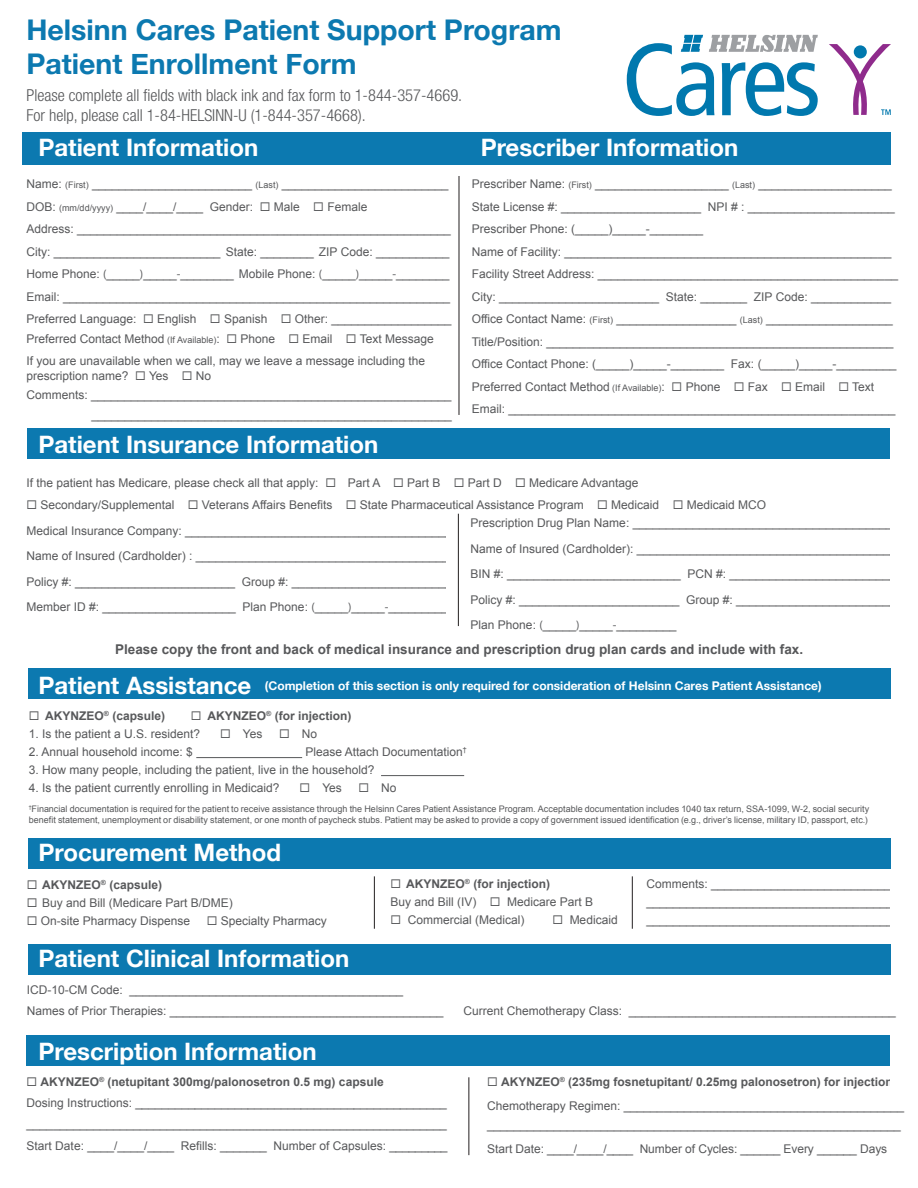
<style>
.page{position:relative;width:918px;height:1188px;background:#fff}
.page>*{position:absolute;margin:0;border:0;box-sizing:border-box;transform-origin:0 0}
.t1{font:700 28.5px/34.2px "Helvetica Neue";color:#0c79b0}
.t2{font:700 24px "Helvetica Neue";color:#fff}
.t3{font:300 condensed 16.5px/19.8px "Helvetica Neue";color:#57585a}
.t4{font:700 13.5px "Arial";color:#57585a}
.t5{font:12px/22.5px "Arial";color:#57585a}
.t6{font:700 12px "Helvetica Neue";color:#fff}
.t7{font:700 12px "Arial";color:#57585a}
.t8{font:9px/10.8px "Arial";color:#57585a}
.s1{font-size:9px}
.s2{font-family:"Myriad Pro"}
.s3{font-weight:700}
</style>
<div class="page">
<div style="left:23px;top:132px;width:868px;height:32px;background:#0c79b0"></div>
<div style="left:27px;top:428px;width:864px;height:31px;background:#0c79b0"></div>
<div style="left:26px;top:1035px;width:864px;height:31px;background:#0c79b0"></div>
<hr style="left:459px;top:176px;width:1px;height:239px;background:#231f20">
<hr style="left:458px;top:514px;width:1px;height:112px;background:#231f20">
<hr style="left:469px;top:1077px;width:1px;height:78px;background:#231f20">
<div style="left:28px;top:944px;width:862px;height:31px;background:#0c79b0"></div>
<div style="left:28px;top:839px;width:862px;height:30px;background:#0c79b0"></div>
<div style="left:28px;top:668px;width:862px;height:31px;background:#0c79b0"></div>
<hr style="left:196px;top:757px;width:106px;height:1px;background:#57585a">
<hr style="left:381px;top:775px;width:83px;height:1px;background:#57585a">
<svg style="left:627px;top:34px;width:191px;height:82px"></svg>
<svg style="left:829px;top:44px;width:62px;height:71px"></svg>
<hr style="left:374px;top:876px;width:1px;height:53px;background:#231f20">
<hr style="left:632px;top:876px;width:1px;height:53px;background:#231f20">
<h1 class="t1" style="left:26px;top:13px;width:537px">Helsinn Cares Patient Support Program<br>Patient Enrollment Form</h1>
<h3 class="t3" style="left:26px;top:85px;width:437px">Please complete all fields with black ink and fax form to 1-844-357-4669.<br>For help, please call 1-84-HELSINN-U (1-844-357-4668).</h3>
<h2 class="t2" style="left:38px;top:129px;width:221px">Patient Information</h2>
<h2 class="t2" style="left:481px;top:129px;width:259px">Prescriber Information</h2>
<p class="t5" style="left:26px;top:173px;width:427px">Name: <span class="s1">(First)</span> ________________________ <span class="s1">(Last)</span> _________________________ DOB: <span class="s1">(mm/dd/yyyy)</span> ____/____/____ Gender: ◻ Male ◻ Female<br>Address: ________________________________________________________ City: _________________________ State: ________ ZIP Code: ___________ Home Phone: <span class="s2">(</span>_____<span class="s2">)</span>_____<span class="s2">-</span>________ Mobile Phone: <span class="s2">(</span>_____<span class="s2">)</span>_____<span class="s2">-</span>________ Email: __________________________________________________________ Preferred Language: ◻ English ◻ Spanish ◻ Other: __________________</p>
<p class="t5" style="left:26px;top:327px;width:409px">Preferred Contact Method <span class="s1">(If Available)</span>: ◻ Phone ◻ Email ◻ Text Message<br>If you are unavailable when we call, may we leave a message including the</p>
<p class="t5" style="left:26px;top:364px;width:186px">prescription name? ◻ Yes ◻ No</p>
<p class="t5" style="left:26px;top:384px;width:426px">Comments: ______________________________________________________</p>
<p class="t5" style="left:91px;top:403px;width:362px">______________________________________________________</p>
<h2 class="t2" style="left:38px;top:425px;width:341px">Patient Insurance Information</h2>
<p class="t5" style="left:472px;top:173px;width:428px">Prescriber Name: <span class="s1">(First)</span> ____________________ <span class="s1">(Last)</span> ____________________ State License #: _____________________ NPI # : ______________________ Prescriber Phone: (_____)_____-________<br>Name of Facility: _________________________________________________ Facility Street Address: _____________________________________________ City: ________________________ State: _______ ZIP Code: ____________ Office Contact Name: <span class="s1">(First)</span> __________________ <span class="s1">(Last)</span> ___________________ Title/Position: ____________________________________________________ Office Contact Phone: (_____)_____-________ Fax: (_____)_____-_________ Preferred Contact Method <span class="s1">(If Available)</span>: ◻ Phone ◻ Fax ◻ Email ◻ Text Email: __________________________________________________________</p>
<p class="t5" style="left:26px;top:472px;width:614px">If the patient has Medicare, please check all that apply: ◻ Part A ◻ Part B ◻ Part D ◻ Medicare Advantage</p>
<p class="t5" style="left:26px;top:493px;width:741px;line-height:25.5px">◻ Secondary/Supplemental ◻ Veterans Affairs Benefits ◻ State Pharmaceutical Assistance Program ◻ Medicaid ◻ Medicaid MCO Medical Insurance Company: ________________________________________<br>Name of Insured (Cardholder) : _______________________________________<br>Policy #: ________________________ Group #: ________________________<br>Member ID #: ____________________ Plan Phone: <span class="s2">(</span>_____<span class="s2">)</span>_____<span class="s2">-</span>_________</p>
<p class="t5" style="left:471px;top:511px;width:428px;line-height:25.5px">Prescription Drug Plan Name: _______________________________________ Name of Insured (Cardholder): _______________________________________ BIN #: __________________________ PCN #: _________________________ Policy #: ________________________ Group #: ________________________ Plan Phone: <span class="s2">(</span>_____<span class="s2">)</span>_____<span class="s2">-</span>_________</p>
<p class="t4" style="left:115px;top:640px;width:689px">Please copy the front and back of medical insurance and prescription drug plan cards and include with fax.</p>
<p class="t6" style="left:265px;top:676px;width:558px">(Completion of this section is only required for consideration of Helsinn Cares Patient Assistance)</p>
<h2 class="t2" style="left:38px;top:666px;width:214px">Patient Assistance</h2>
<p class="t7" style="left:29px;top:708px;width:138px">◻ AKYNZEO<sup>®</sup> (capsule)</p>
<p class="t7" style="left:191px;top:708px;width:162px">◻ AKYNZEO<sup>®</sup> (for injection)</p>
<p class="t5" style="left:29px;top:723px;width:173px">1. Is the patient a U.S. resident?</p>
<p class="t5" style="left:220px;top:723px;width:44px">◻ Yes</p>
<p class="t5" style="left:279px;top:723px;width:40px">◻ No</p>
<p class="t5" style="left:29px;top:741px;width:166px">2. Annual household income: $</p>
<p class="t5" style="left:306px;top:741px;width:163px">Please Attach Documentation<sup>†</sup></p>
<p class="t5" style="left:29px;top:759px;width:347px">3. How many people, including the patient, live in the household?</p>
<p class="t5" style="left:29px;top:777px;width:252px">4. Is the patient currently enrolling in Medicaid?</p>
<p class="t5" style="left:300px;top:777px;width:44px">◻ Yes</p>
<p class="t5" style="left:359px;top:777px;width:40px">◻ No</p>
<p class="t8" style="left:29px;top:803px;width:842px"><sup>†</sup>Financial documentation is required for the patient to receive assistance through the Helsinn Cares Patient Assistance Program. Acceptable documentation includes 1040 tax return, SSA-1099, W-2, social security benefit statement, unemployment or disability statement, or one month of paycheck stubs. Patient may be asked to provide a copy of government issued identification (e.g., driver’s license, military ID, passport, etc.)</p>
<h2 class="t2" style="left:38px;top:834px;width:244px">Procurement Method</h2>
<p class="t7" style="left:27px;top:876px;width:137px">◻ AKYNZEO<sup>®</sup> (capsule)</p>
<p class="t5" style="left:27px;top:891px;width:207px">◻ Buy and Bill (Medicare Part B/DME)</p>
<p class="t5" style="left:27px;top:909px;width:165px">◻ On-site Pharmacy Dispense</p>
<p class="t5" style="left:207px;top:909px;width:122px">◻ Specialty Pharmacy</p>
<h2 class="t2" style="left:38px;top:939px;width:312px">Patient Clinical Information</h2>
<p class="t5" style="left:390px;top:875px;width:204px;line-height:18px">◻ <span class="s3">AKYNZEO</span><sup>®</sup> <span class="s3">(for injection)<br></span>Buy and Bill (IV) ◻ Medicare Part B</p>
<p class="t5" style="left:390px;top:909px;width:136px">◻ Commercial (Medical)</p>
<p class="t5" style="left:552px;top:909px;width:67px">◻ Medicaid</p>
<p class="t5" style="left:646px;top:875px;width:275px;line-height:18px">Comments: _______________________________ _________________________________________ _____________________________________</p>
<p class="t5" style="left:27px;top:980px;width:418px;line-height:21px">ICD-10-CM Code: _________________________________________<br>Names of Prior Therapies: _________________________________________</p>
<h2 class="t2" style="left:38px;top:1032px;width:280px">Prescription Information</h2>
<p class="t5" style="left:27px;top:1071px;width:422px;line-height:21px">◻ <span class="s3">AKYNZEO</span><sup>®</sup> <span class="s3">(netupitant 300mg/palonosetron 0.5 mg) capsule<br></span>Dosing Instructions: _______________________________________________ _______________________________________________________________</p>
<p class="t5" style="left:27px;top:1135px;width:423px">Start Date: ____/____/____ Refills: _______ Number of Capsules: _________</p>
<p class="t5" style="left:464px;top:1000px;width:434px">Current Chemotherapy Class: ________________________________________</p>
<p class="t5" style="left:487px;top:1070px;width:419px;line-height:24px">◻ <span class="s3">AKYNZEO</span><sup>®</sup> <span class="s3">(235mg fosnetupitant/ 0.25mg palonosetron) for injection<br></span>Chemotherapy Regimen: __________________________________________</p>
<p class="t5" style="left:487px;top:1113px;width:415px;line-height:24px">______________________________________________________________<br>Start Date: ____/____/____ Number of Cycles: ______ Every ______ Days</p>
</div>
